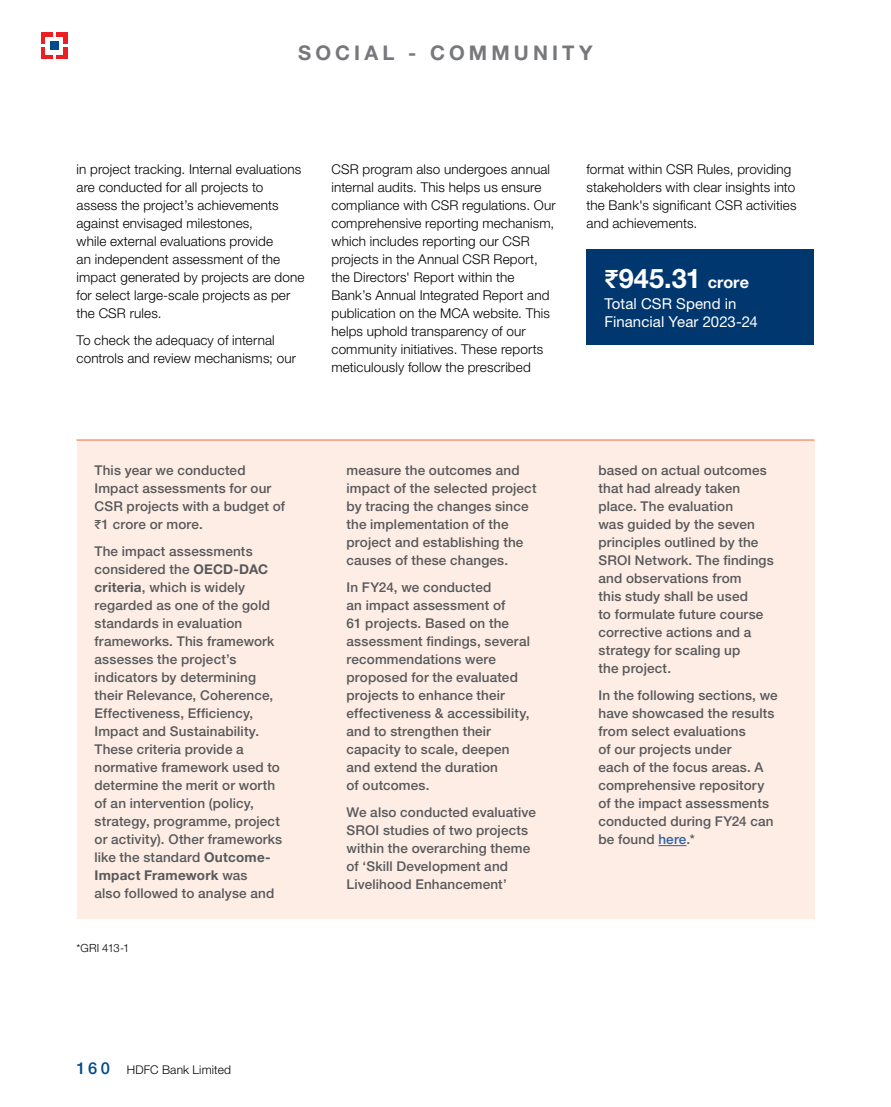
<style>
.page{position:relative;width:891px;height:1107px;background:#fff}
.page>*{position:absolute;margin:0;border:0;box-sizing:border-box;transform-origin:0 0}
.t1{font:700 27px "Helvetica Neue LT Std";color:#fff}
.t2{font:700 20.25px "Helvetica Neue LT Std";letter-spacing:.205em;color:#77787b}
.t3{font:15px/18px "Helvetica Neue LT Std";letter-spacing:.005em;color:#fff}
.t4{font:500 13.5px/18px "Helvetica Neue LT Std";letter-spacing:.01em;color:#58595b}
.t5{font:300 13.5px/18px "Helvetica Neue LT Std";letter-spacing:.01em;color:#000}
.t6{font:300 12px "Helvetica Neue LT Std";letter-spacing:.015em;color:#000}
.t7{font:300 11.25px "Helvetica Neue LT Std";letter-spacing:-.015em;color:#000}
.s1{font-family:"ITF Rupee";font-weight:400}
.s2{font-size:16.2px}
.s3{font-weight:700}
.s4{color:#32619e}
.s5{font-weight:500;font-size:16.5px;color:#004b8d}
</style>
<div class="page">
<div style="left:586px;top:250px;width:228px;height:95px;background:#00376f"></div>
<div style="left:77px;top:440px;width:737px;height:478px;background:#feede5"></div>
<svg style="left:658px;top:845px;width:29px;height:1px"></svg>
<hr style="left:77px;top:439px;width:737px;height:2px;background:#f79679">
<div style="left:41px;top:32px;width:26px;height:27px;background:#ed1d24"></div>
<div style="left:45px;top:37px;width:18px;height:18px;background:#fff"></div>
<hr style="left:53px;top:32px;width:2px;height:27px;background:#fff">
<hr style="left:41px;top:44px;width:26px;height:3px;background:#fff">
<div style="left:50px;top:42px;width:8px;height:8px;background:#004b8d"></div>
<h2 class="t2" style="left:298px;top:41px;width:296px">SOCIAL - COMMUNITY</h2>
<p class="t5" style="left:77px;top:160px;width:229px">in project tracking. Internal evaluations are conducted for all projects to assess the project’s achievements against envisaged milestones,<br>while external evaluations provide<br>an independent assessment of the impact generated by projects are done for select large-scale projects as per the CSR rules.</p>
<p class="t5" style="left:77px;top:331px;width:221px">To check the adequacy of internal controls and review mechanisms; our</p>
<p class="t5" style="left:332px;top:160px;width:226px">CSR program also undergoes annual internal audits. This helps us ensure compliance with CSR regulations. Our comprehensive reporting mechanism, which includes reporting our CSR projects in the Annual CSR Report, the Directors' Report within the Bank’s Annual Integrated Report and publication on the MCA website. This helps uphold transparency of our community initiatives. These reports meticulously follow the prescribed</p>
<p class="t5" style="left:586px;top:160px;width:212px">format within CSR Rules, providing stakeholders with clear insights into the Bank's significant CSR activities and achievements.</p>
<h1 class="t1" style="left:604px;top:261px;width:146px"><span class="s1">K</span>945.31 <span class="s2">crore</span></h1>
<p class="t3" style="left:604px;top:294px;width:155px">Total CSR Spend in<br>Financial Year 2023-24</p>
<p class="t4" style="left:95px;top:461px;width:192px">This year we conducted<br>Impact assessments for our<br>CSR projects with a budget of<br><span class="s1">J</span>1 crore or more.</p>
<p class="t4" style="left:95px;top:542px;width:189px">The impact assessments considered the <span class="s3">OECD-DAC criteria</span>, which is widely regarded as one of the gold standards in evaluation frameworks. This framework assesses the project’s indicators by determining their Relevance, Coherence,<br>Effectiveness, Efficiency,<br>Impact and Sustainability.<br>These criteria provide a normative framework used to determine the merit or worth of an intervention (policy, strategy, programme, project or activity). Other frameworks like the standard <span class="s3">Outcome-<br>Impact Framework</span> was<br>also followed to analyse and</p>
<p class="t7" style="left:77px;top:941px;width:55px">*GRI 413-1</p>
<p class="t4" style="left:347px;top:461px;width:192px">measure the outcomes and impact of the selected project by tracing the changes since the implementation of the project and establishing the causes of these changes.</p>
<p class="t4" style="left:347px;top:578px;width:185px">In FY24, we conducted<br>an impact assessment of<br>61 projects. Based on the assessment findings, several recommendations were proposed for the evaluated projects to enhance their effectiveness &amp; accessibility, and to strengthen their capacity to scale, deepen and extend the duration<br>of outcomes.</p>
<p class="t4" style="left:347px;top:803px;width:191px">We also conducted evaluative<br>SROI studies of two projects within the overarching theme of ‘Skill Development and<br>Livelihood Enhancement’</p>
<p class="t4" style="left:598px;top:461px;width:177px">based on actual outcomes that had already taken place. The evaluation<br>was guided by the seven principles outlined by the<br>SROI Network. The findings and observations from<br>this study shall be used<br>to formulate future course corrective actions and a strategy for scaling up<br>the project.</p>
<p class="t4" style="left:598px;top:686px;width:181px">In the following sections, we have showcased the results from select evaluations<br>of our projects under<br>each of the focus areas. A comprehensive repository of the impact assessments conducted during FY24 can be found <span class="s4">here</span>.*</p>
<p class="t6" style="left:77px;top:1063px;width:156px"><span class="s5">16 0</span> HDFC Bank Limited</p>
</div>
